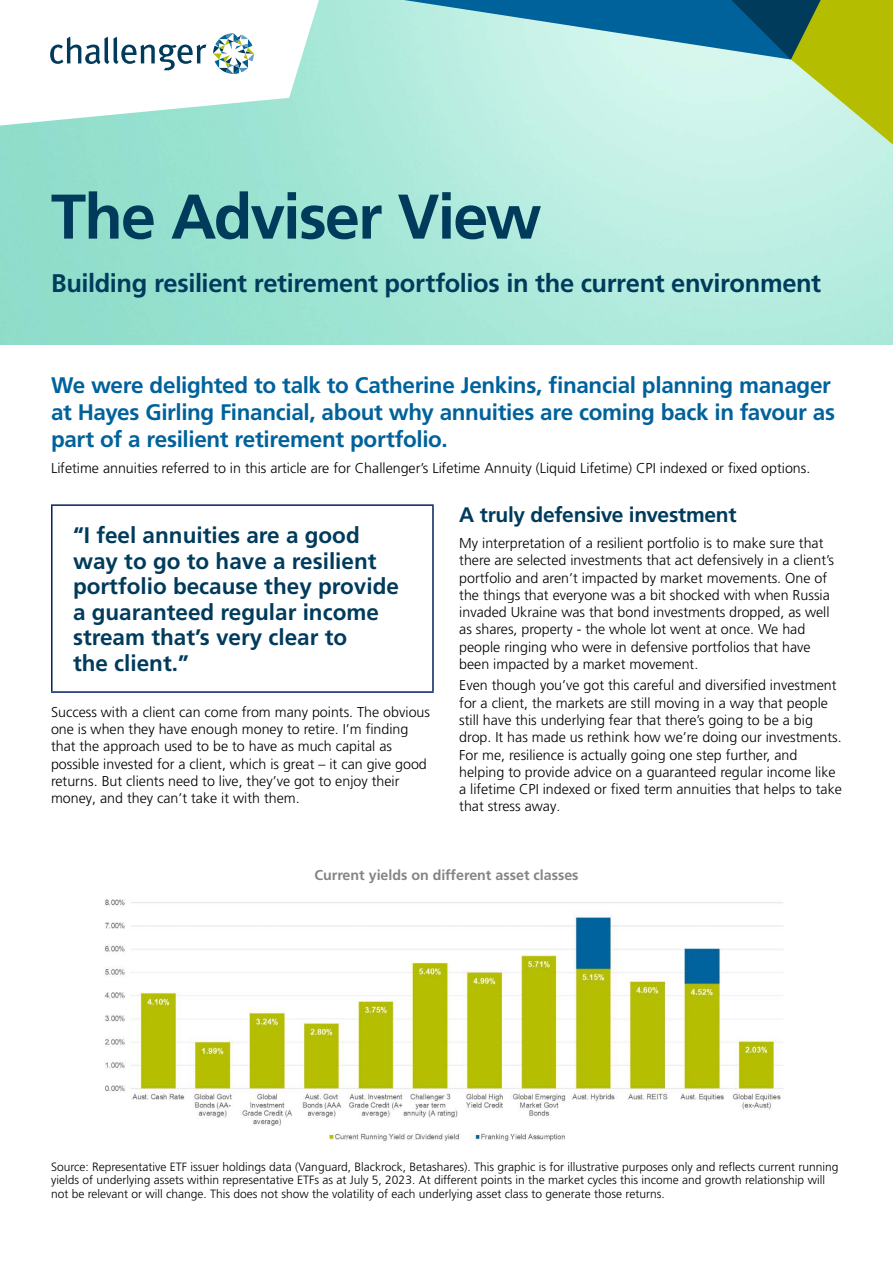
<style>
.page{position:relative;width:893px;height:1263px;background:#fff}
.page>*{position:absolute;margin:0;border:0;box-sizing:border-box;transform-origin:0 0}
.t1{font:700 63px "Frutiger LT Pro";letter-spacing:-.03em;color:#003b5c}
.t2{font:700 25.5px "Frutiger LT Pro";letter-spacing:-.015em;color:#003b5c}
.t3{font:700 22.5px/27px "Frutiger LT Pro";letter-spacing:-.015em;color:#00629b}
.t4{font:700 22.5px/25.5px "Frutiger LT Pro";color:#003b5c}
.t5{font:700 21px "Frutiger LT Pro";letter-spacing:-.015em;color:#003b5c}
.t6{font:300 14.25px/17.2px "Frutiger LT Pro";color:#000}
.t7{font:700 14.25px "Frutiger LT Pro";color:#858585}
.t8{font:300 12px/13.5px "Frutiger LT Pro";color:#000}
</style>
<div class="page">
<svg style="left:404px;top:0;width:489px;height:145px"></svg>
<svg style="left:0;top:0;width:319px;height:126px"></svg>
<hr style="left:51px;top:504px;width:383px;height:2px;background:#00215c">
<hr style="left:51px;top:506px;width:2px;height:185px;background:#00215c">
<hr style="left:432px;top:506px;width:2px;height:185px;background:#00215c">
<hr style="left:51px;top:691px;width:383px;height:2px;background:#00215c">
<img style="left:104px;top:899px;width:680px;height:243px">
<h1 class="t1" style="left:51px;top:179px;width:492px">The Adviser View</h1>
<h2 class="t2" style="left:51px;top:268px;width:772px">Building resilient retirement portfolios in the current environment</h2>
<h3 class="t3" style="left:51px;top:372px;width:786px">We were delighted to talk to Catherine Jenkins, financial planning manager at Hayes Girling Financial, about why annuities are coming back in favour as part of a resilient retirement portfolio.</h3>
<p class="t6" style="left:51px;top:459px;width:761px">Lifetime annuities referred to in this article are for Challenger’s Lifetime Annuity (Liquid Lifetime) CPI indexed or fixed options.</p>
<h3 class="t4" style="left:73px;top:523px;width:327px">“I feel annuities are a good way to go to have a resilient portfolio because they provide a guaranteed regular income stream that’s very clear to<br>the client.”</h3>
<p class="t6" style="left:51px;top:703px;width:380px">Success with a client can come from many points. The obvious one is when they have enough money to retire. I’m finding that the approach used to be to have as much capital as possible invested for a client, which is great – it can give good returns. But clients need to live, they’ve got to enjoy their money, and they can’t take it with them.</p>
<h3 class="t5" style="left:459px;top:503px;width:279px">A truly defensive investment</h3>
<p class="t6" style="left:459px;top:535px;width:376px">My interpretation of a resilient portfolio is to make sure that there are selected investments that act defensively in a client’s portfolio and aren’t impacted by market movements. One of the things that everyone was a bit shocked with when Russia invaded Ukraine was that bond investments dropped, as well as shares, property - the whole lot went at once. We had people ringing who were in defensive portfolios that have been impacted by a market movement.</p>
<p class="t6" style="left:459px;top:677px;width:384px">Even though you’ve got this careful and diversified investment for a client, the markets are still moving in a way that people still have this underlying fear that there’s going to be a big drop. It has made us rethink how we’re doing our investments.<br>For me, resilience is actually going one step further, and helping to provide advice on a guaranteed regular income like a lifetime CPI indexed or fixed term annuities that helps to take that stress away.</p>
<p class="t7" style="left:314px;top:867px;width:266px">Current yields on different asset classes</p>
<p class="t8" style="left:51px;top:1160px;width:789px">Source: Representative ETF issuer holdings data (Vanguard, Blackrock, Betashares). This graphic is for illustrative purposes only and reflects current running yields of underlying assets within representative ETFs as at July 5, 2023. At different points in the market cycles this income and growth relationship will not be relevant or will change. This does not show the volatility of each underlying asset class to generate those returns.</p>
</div>
